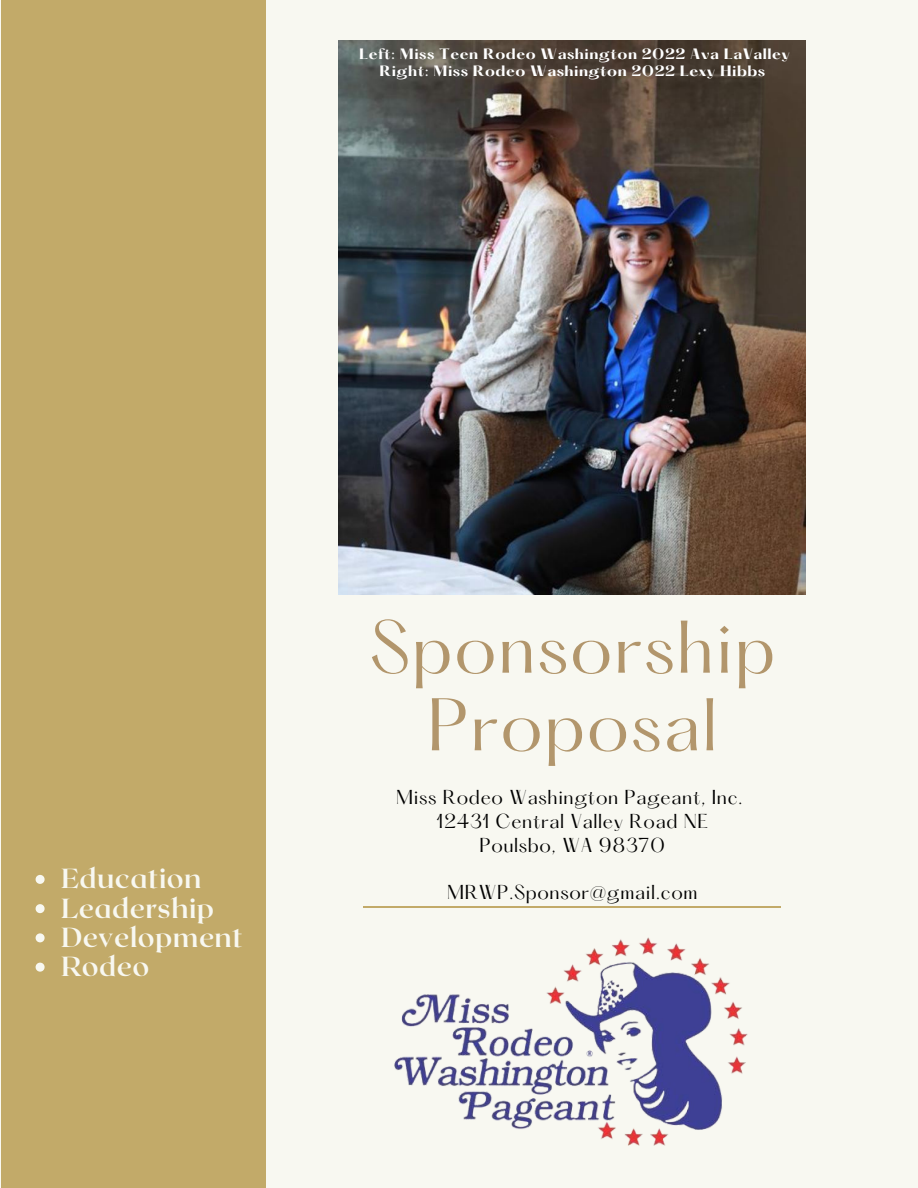
<style>
.page{position:relative;width:918px;height:1188px;background:#f8f8f1}
.page>*{position:absolute;margin:0;border:0;box-sizing:border-box;transform-origin:0 0}
.t1{font:65.1px/77.7px "Hatton";letter-spacing:.025em;color:#b2966c;text-align:center}
.t2{font:700 27.6px/29.2px "Roxborough CF";letter-spacing:.015em;color:#f8f8f1}
.t3{font:17.7px/23.7px "Hatton";letter-spacing:.035em;color:#000;text-align:center}
.t4{font:700 13.2px/17.5px "Hatton";letter-spacing:.035em;color:#fff;text-align:center}
</style>
<div class="page">
<hr style="left:363px;top:907px;width:418px;height:1px;background:#c2aa69">
<div style="left:1px;top:0;width:264px;height:1188px;background:#c2aa69"></div>
<img style="left:394px;top:937px;width:354px;height:209px">
<img style="left:339px;top:41px;width:467px;height:553px">
<svg style="left:36px;top:875px;width:9px;height:9px"></svg>
<svg style="left:36px;top:904px;width:9px;height:9px"></svg>
<svg style="left:36px;top:933px;width:9px;height:9px"></svg>
<svg style="left:36px;top:963px;width:9px;height:9px"></svg>
<p class="t4" style="left:359px;top:46px;width:432px">Left: Miss Teen Rodeo Washington 2022 Ava LaValley<br>Right: Miss Rodeo Washington 2022 Lexy Hibbs</p>
<h2 class="t2" style="left:61px;top:863px;width:183px">Education<br>Leadership<br>Development<br>Rodeo</h2>
<h1 class="t1" style="left:369px;top:616px;width:408px">Sponsorship<br>Proposal</h1>
<p class="t3" style="left:396px;top:788px;width:348px">Miss Rodeo Washington Pageant, Inc.<br>12431 Central Valley Road NE<br>Poulsbo, WA 98370</p>
<p class="t3" style="left:447px;top:882px;width:252px">MRWP.Sponsor@gmail.com</p>
</div>
